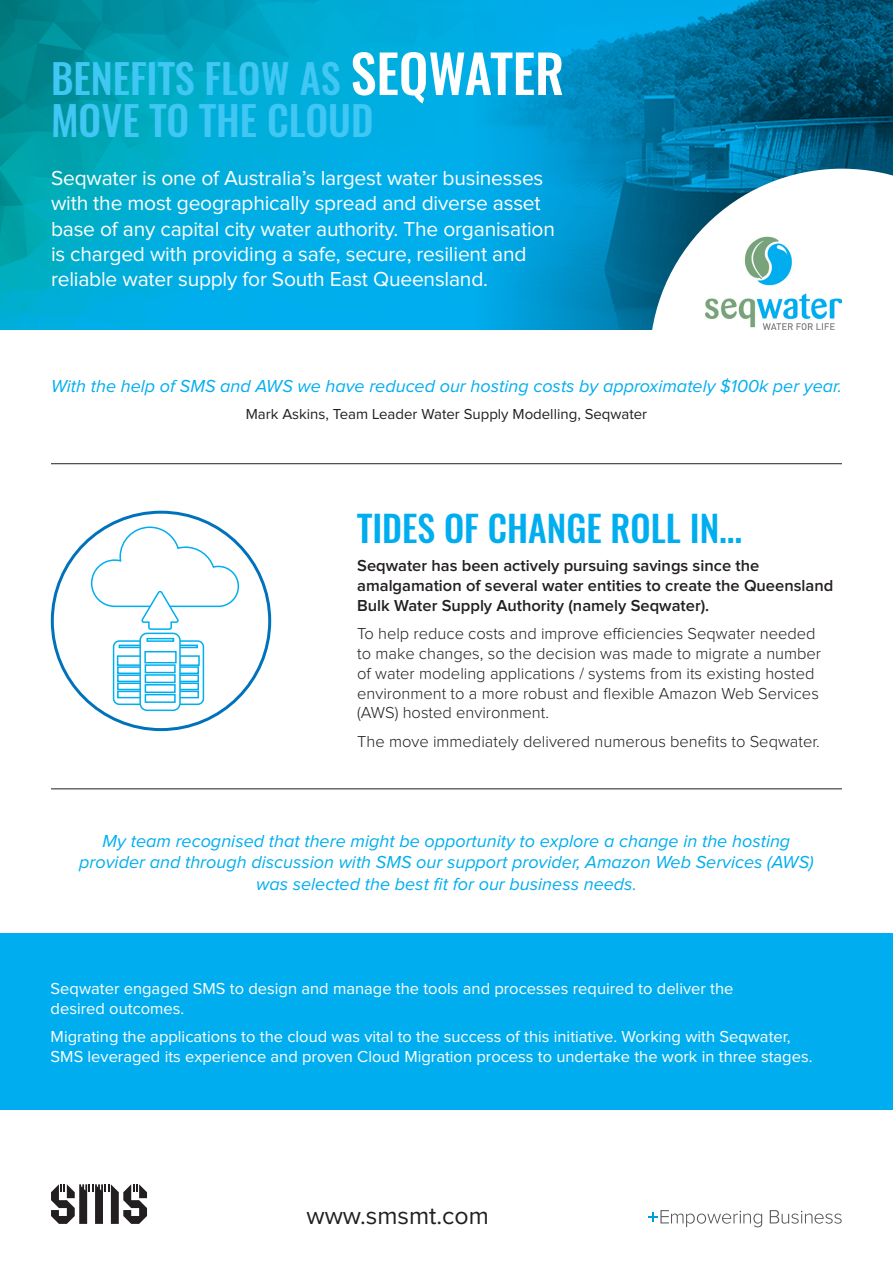
<style>
.page{position:relative;width:893px;height:1263px;background:#fff}
.page>*{position:absolute;margin:0;border:0;box-sizing:border-box;transform-origin:0 0}
.t1{font:500 40.5px/42px "Oswald";color:#40c7f4}
.Head_2{font:500 36px "Oswald";color:#00aeef}
.Body_Copy{font:24.9px "Proxima Nova";color:#231f20}
.Body_copy{font:21px/25.2px "Proxima Nova";letter-spacing:-.01em;color:#fff}
.Quotes{font:italic 18px/21.6px "Proxima Nova";color:#00aeef;text-align:center}
.Body_copy-2{font:300 16.5px/19.8px "Proxima Nova";color:#231f20}
.Body_copy-3{font:16.5px/19.8px "Proxima Nova";color:#fff}
.Body_copy-4{font:600 16.5px/19.8px "Proxima Nova";color:#231f20}
.Quote_Maker{font:15px "Proxima Nova";color:#231f20}
.s1{font-size:52.5px;color:#fff}
</style>
<div class="page">
<img style="left:625px;top:1px;width:268px;height:329px">
<img style="left:0;top:0;width:625px;height:330px">
<svg style="left:650px;top:169px;width:243px;height:296px"></svg>
<div style="left:0;top:933px;width:893px;height:177px;background:#00aeef"></div>
<div style="left:170px;top:640px;width:34px;height:65px;border:2px solid #00aeef;border-radius:6px"></div>
<div style="left:175px;top:691px;width:24px;height:7px;border:2px solid #00aeef"></div>
<div style="left:175px;top:682px;width:24px;height:8px;border:2px solid #00aeef"></div>
<div style="left:175px;top:674px;width:24px;height:8px;border:2px solid #00aeef"></div>
<div style="left:175px;top:666px;width:24px;height:8px;border:2px solid #00aeef"></div>
<div style="left:177px;top:644px;width:21px;height:4px;border:2px solid #00aeef"></div>
<div style="left:175px;top:655px;width:25px;height:11px;border:2px solid #00aeef"></div>
<div style="left:113px;top:640px;width:34px;height:65px;border:2px solid #00aeef;border-radius:6px"></div>
<div style="left:117px;top:691px;width:26px;height:7px;border:2px solid #00aeef"></div>
<div style="left:117px;top:682px;width:26px;height:8px;border:2px solid #00aeef"></div>
<div style="left:117px;top:674px;width:26px;height:8px;border:2px solid #00aeef"></div>
<div style="left:117px;top:666px;width:26px;height:8px;border:2px solid #00aeef"></div>
<div style="left:119px;top:645px;width:23px;height:3px;border:2px solid #00aeef"></div>
<div style="left:117px;top:655px;width:27px;height:11px;border:2px solid #00aeef"></div>
<div style="left:140px;top:633px;width:40px;height:77px;background:#fff;border-radius:7px"></div>
<div style="left:139px;top:633px;width:42px;height:78px;border:2px solid #00aeef;border-radius:7px"></div>
<div style="left:145px;top:694px;width:31px;height:9px;border:2px solid #00aeef"></div>
<div style="left:145px;top:684px;width:31px;height:9px;border:2px solid #00aeef"></div>
<div style="left:145px;top:674px;width:31px;height:9px;border:2px solid #00aeef"></div>
<div style="left:145px;top:664px;width:31px;height:9px;border:2px solid #00aeef"></div>
<div style="left:146px;top:638px;width:28px;height:4px;border:2px solid #00aeef"></div>
<div style="left:144px;top:651px;width:33px;height:12px;border:2px solid #00aeef"></div>
<svg style="left:90px;top:526px;width:150px;height:104px"></svg>
<hr style="left:51px;top:463px;width:791px;height:1px;background:#231f20">
<hr style="left:51px;top:789px;width:791px;height:1px;background:#231f20">
<svg style="left:770px;top:1210px;width:72px;height:14px"></svg>
<svg style="left:648px;top:1210px;width:114px;height:17px"></svg>
<svg style="left:51px;top:1184px;width:96px;height:40px"></svg>
<img style="left:705px;top:237px;width:137px;height:93px">
<p class="t1" style="left:51px;top:58px;width:515px">BENEFITS FLOW AS <span class="s1">SEQWATER<br></span>MOVE TO THE CLOUD</p>
<p class="Body_copy" style="left:51px;top:166px;width:505px">Seqwater is one of Australia’s largest water businesses with the most geographically spread and diverse asset base of any capital city water authority. The organisation is charged with providing a safe, secure, resilient and reliable water supply for South East Queensland.</p>
<p class="Quotes" style="left:51px;top:376px;width:792px">With the help of SMS and AWS we have reduced our hosting costs by approximately $100k per year.</p>
<p class="Quote_Maker" style="left:246px;top:406px;width:403px">Mark Askins, Team Leader Water Supply Modelling, Seqwater</p>
<p class="Head_2" style="left:357px;top:503px;width:387px">TIDES OF CHANGE ROLL IN...</p>
<p class="Body_copy-4" style="left:357px;top:556px;width:478px">Seqwater has been actively pursuing savings since the amalgamation of several water entities to create the Queensland<br>Bulk Water Supply Authority (namely Seqwater).</p>
<p class="Body_copy-2" style="left:357px;top:624px;width:465px">To help reduce costs and improve efficiencies Seqwater needed to make changes, so the decision was made to migrate a number of water modeling applications / systems from its existing hosted environment to a more robust and flexible Amazon Web Services (AWS) hosted environment.</p>
<p class="Body_copy-2" style="left:357px;top:732px;width:464px">The move immediately delivered numerous benefits to Seqwater.</p>
<p class="Quotes" style="left:79px;top:830px;width:736px">My team recognised that there might be opportunity to explore a change in the hosting provider and through discussion with SMS our support provider, Amazon Web Services (AWS) was selected the best fit for our business needs.</p>
<p class="Body_copy-3" style="left:51px;top:979px;width:684px">Seqwater engaged SMS to design and manage the tools and processes required to deliver the desired outcomes.</p>
<p class="Body_copy-3" style="left:51px;top:1027px;width:763px">Migrating the applications to the cloud was vital to the success of this initiative. Working with Seqwater,<br>SMS leveraged its experience and proven Cloud Migration process to undertake the work in three stages.</p>
<p class="Body_Copy" style="left:306px;top:1201px;width:184px">www.smsmt.com</p>
</div>
